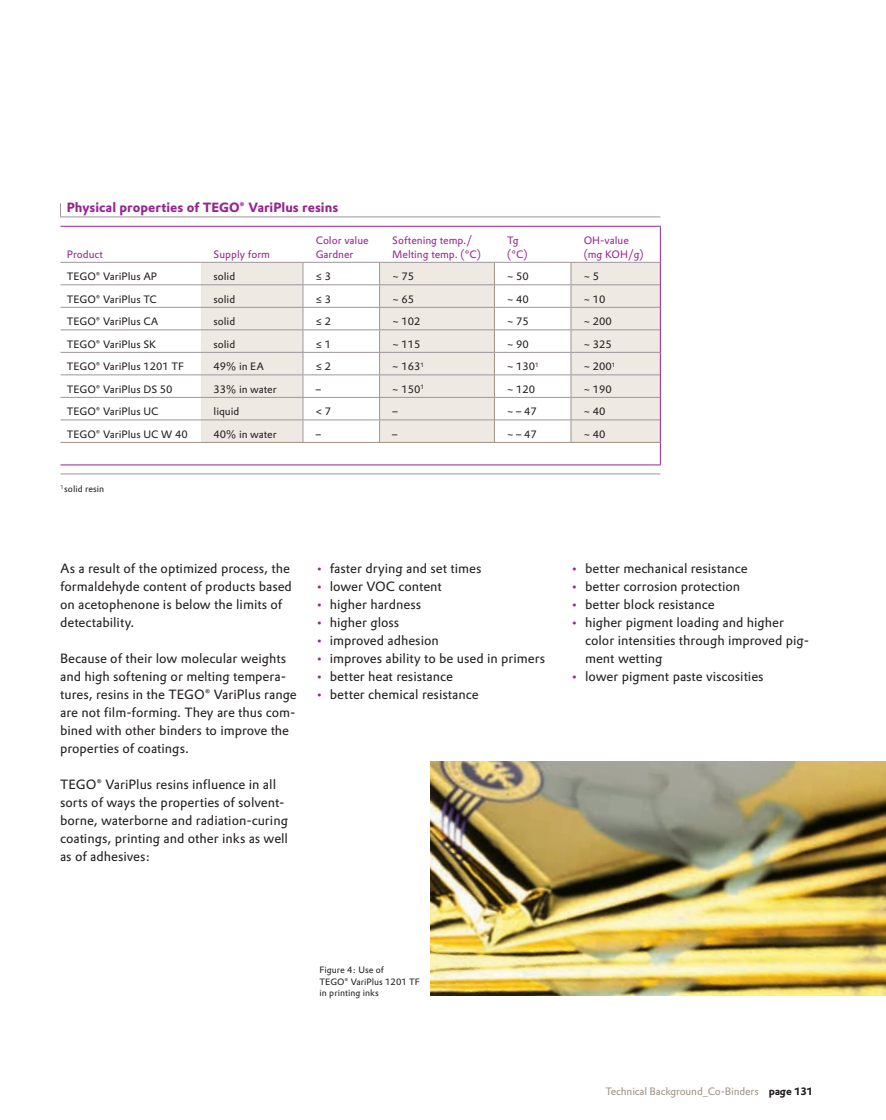
<style>
.page{position:relative;width:886px;height:1120px;background:#fff}
.page>*{position:absolute;margin:0;border:0;box-sizing:border-box;transform-origin:0 0}
.t1{font:13.2px/18px "Evonik Prokyon";color:#231f20}
.t2{font:700 13.2px "Evonik Prokyon";color:#95268f}
.t3{font:10.5px "Evonik Prokyon";color:#231f20}
.t4{font:10.5px/13.5px "Evonik Prokyon";color:#95268f}
.t5{font:10.5px "Evonik Prokyon";letter-spacing:-.015em;color:#a09386}
.t6{font:9px/11.2px "Evonik Prokyon";color:#231f20}
.s1{color:#95268f}
.s2{font-weight:700;color:#231f20}
</style>
<div class="page">
<svg style="left:201px;top:263px;width:459px;height:179px;fill:#eee9e3"></svg>
<hr style="left:60px;top:216px;width:600px;height:1px;background:#9f959d">
<svg style="left:302px;top:263px;width:1px;height:179px"></svg>
<svg style="left:60px;top:203px;width:1px;height:13px"></svg>
<hr style="left:60px;top:464px;width:600px;height:1px;background:#95268f">
<hr style="left:60px;top:284px;width:434px;height:1px;background:#9f959d">
<hr style="left:495px;top:284px;width:75px;height:1px;background:#9f959d">
<hr style="left:571px;top:284px;width:89px;height:1px;background:#9f959d">
<hr style="left:60px;top:473px;width:600px;height:1px;background:#9f959d">
<hr style="left:60px;top:307px;width:434px;height:1px;background:#9f959d">
<hr style="left:495px;top:307px;width:75px;height:1px;background:#9f959d">
<hr style="left:571px;top:307px;width:89px;height:1px;background:#9f959d">
<hr style="left:60px;top:329px;width:434px;height:1px;background:#9f959d">
<hr style="left:495px;top:329px;width:75px;height:1px;background:#9f959d">
<hr style="left:571px;top:329px;width:89px;height:1px;background:#9f959d">
<hr style="left:60px;top:352px;width:434px;height:1px;background:#9f959d">
<hr style="left:495px;top:352px;width:75px;height:1px;background:#9f959d">
<hr style="left:571px;top:352px;width:89px;height:1px;background:#9f959d">
<hr style="left:60px;top:374px;width:434px;height:1px;background:#9f959d">
<hr style="left:495px;top:374px;width:75px;height:1px;background:#9f959d">
<hr style="left:571px;top:374px;width:89px;height:1px;background:#9f959d">
<hr style="left:60px;top:397px;width:434px;height:1px;background:#9f959d">
<hr style="left:495px;top:397px;width:75px;height:1px;background:#9f959d">
<hr style="left:571px;top:397px;width:89px;height:1px;background:#9f959d">
<hr style="left:60px;top:419px;width:434px;height:1px;background:#9f959d">
<hr style="left:495px;top:419px;width:75px;height:1px;background:#9f959d">
<hr style="left:571px;top:419px;width:89px;height:1px;background:#9f959d">
<svg style="left:379px;top:263px;width:1px;height:179px"></svg>
<hr style="left:60px;top:262px;width:600px;height:1px;background:#9f959d">
<hr style="left:60px;top:226px;width:600px;height:1px;background:#95268f">
<hr style="left:660px;top:227px;width:1px;height:35px;background:#95268f">
<svg style="left:660px;top:262px;width:1px;height:202px"></svg>
<svg style="left:494px;top:263px;width:1px;height:179px"></svg>
<svg style="left:570px;top:263px;width:1px;height:179px"></svg>
<hr style="left:60px;top:442px;width:600px;height:1px;background:#a09386">
<img style="left:430px;top:761px;width:455px;height:234px">
<p class="t2" style="left:67px;top:202px;width:273px">Physical properties of TEGO® VariPlus resins</p>
<p class="t4" style="left:67px;top:248px;width:38px">Product</p>
<p class="t4" style="left:213px;top:248px;width:58px">Supply form</p>
<p class="t4" style="left:316px;top:235px;width:54px">Color value<br>Gardner</p>
<p class="t4" style="left:392px;top:235px;width:90px">Softening temp./<br>Melting temp. (°C)</p>
<p class="t4" style="left:507px;top:235px;width:22px">Tg (°C)</p>
<p class="t4" style="left:583px;top:235px;width:61px">OH-value (mg KOH/g)</p>
<p class="t3" style="left:67px;top:272px;width:92px">TEGO® VariPlus AP</p>
<p class="t3" style="left:214px;top:272px;width:23px">solid</p>
<p class="t3" style="left:316px;top:272px;width:17px">≤ 3</p>
<p class="t3" style="left:392px;top:272px;width:23px">~ 75</p>
<p class="t3" style="left:507px;top:272px;width:23px">~ 50</p>
<p class="t3" style="left:583px;top:272px;width:17px">~ 5</p>
<p class="t3" style="left:67px;top:295px;width:92px">TEGO® VariPlus TC</p>
<p class="t3" style="left:214px;top:295px;width:23px">solid</p>
<p class="t3" style="left:316px;top:295px;width:17px">≤ 3</p>
<p class="t3" style="left:392px;top:295px;width:23px">~ 65</p>
<p class="t3" style="left:507px;top:295px;width:23px">~ 40</p>
<p class="t3" style="left:583px;top:295px;width:23px">~ 10</p>
<p class="t3" style="left:67px;top:317px;width:93px">TEGO® VariPlus CA</p>
<p class="t3" style="left:214px;top:317px;width:23px">solid</p>
<p class="t3" style="left:316px;top:317px;width:17px">≤ 2</p>
<p class="t3" style="left:392px;top:317px;width:30px">~ 102</p>
<p class="t3" style="left:507px;top:317px;width:23px">~ 75</p>
<p class="t3" style="left:583px;top:317px;width:30px">~ 200</p>
<p class="t3" style="left:67px;top:340px;width:91px">TEGO® VariPlus SK</p>
<p class="t3" style="left:214px;top:340px;width:23px">solid</p>
<p class="t3" style="left:316px;top:340px;width:17px">≤ 1</p>
<p class="t3" style="left:392px;top:340px;width:30px">~ 115</p>
<p class="t3" style="left:507px;top:340px;width:23px">~ 90</p>
<p class="t3" style="left:583px;top:340px;width:30px">~ 325</p>
<p class="t3" style="left:67px;top:362px;width:118px">TEGO® VariPlus 1201 TF</p>
<p class="t3" style="left:214px;top:362px;width:52px">49% in EA</p>
<p class="t3" style="left:316px;top:362px;width:17px">≤ 2</p>
<p class="t3" style="left:392px;top:362px;width:33px">~ 163<sup>1</sup></p>
<p class="t3" style="left:507px;top:362px;width:33px">~ 130<sup>1</sup></p>
<p class="t3" style="left:583px;top:362px;width:33px">~ 200<sup>1</sup></p>
<p class="t3" style="left:67px;top:385px;width:107px">TEGO® VariPlus DS 50</p>
<p class="t3" style="left:214px;top:385px;width:65px">33% in water</p>
<p class="t3" style="left:316px;top:385px;width:7px">–</p>
<p class="t3" style="left:392px;top:385px;width:33px">~ 150<sup>1</sup></p>
<p class="t3" style="left:507px;top:385px;width:30px">~ 120</p>
<p class="t3" style="left:583px;top:385px;width:30px">~ 190</p>
<p class="t3" style="left:67px;top:407px;width:93px">TEGO® VariPlus UC</p>
<p class="t3" style="left:214px;top:407px;width:27px">liquid</p>
<p class="t3" style="left:316px;top:407px;width:17px">&lt; 7</p>
<p class="t3" style="left:392px;top:407px;width:7px">–</p>
<p class="t3" style="left:507px;top:407px;width:31px">~ – 47</p>
<p class="t3" style="left:583px;top:407px;width:23px">~ 40</p>
<p class="t3" style="left:67px;top:430px;width:122px">TEGO® VariPlus UC W 40</p>
<p class="t3" style="left:214px;top:430px;width:65px">40% in water</p>
<p class="t3" style="left:316px;top:430px;width:7px">–</p>
<p class="t3" style="left:392px;top:430px;width:7px">–</p>
<p class="t3" style="left:507px;top:430px;width:31px">~ – 47</p>
<p class="t3" style="left:583px;top:430px;width:23px">~ 40</p>
<p class="t6" style="left:60px;top:484px;width:45px"><sup>1</sup> solid resin</p>
<p class="t1" style="left:60px;top:560px;width:233px">As a result of the optimized process, the formaldehyde content of products based on acetophenone is below the limits of detectability.</p>
<p class="t1" style="left:60px;top:650px;width:238px">Because of their low molecular weights and high softening or melting tempera&shy;tures, resins in the TEGO® VariPlus range are not film-forming. They are thus com&shy;bined with other binders to improve the properties of coatings.</p>
<p class="t1" style="left:60px;top:776px;width:229px">TEGO® VariPlus resins influence in all sorts of ways the properties of solvent&shy;borne, waterborne and radiation-curing coatings, printing and other inks as well as of adhesives:</p>
<p class="t1" style="left:315px;top:560px;width:168px"><span class="s1">•</span> faster drying and set times</p>
<p class="t1" style="left:315px;top:578px;width:128px"><span class="s1">•</span> lower VOC content</p>
<p class="t1" style="left:315px;top:596px;width:107px"><span class="s1">•</span> higher hardness</p>
<p class="t1" style="left:315px;top:614px;width:85px"><span class="s1">•</span> higher gloss</p>
<p class="t1" style="left:315px;top:632px;width:125px"><span class="s1">•</span> improved adhesion</p>
<p class="t1" style="left:315px;top:650px;width:231px"><span class="s1">•</span> improves ability to be used in primers</p>
<p class="t1" style="left:315px;top:668px;width:139px"><span class="s1">•</span> better heat resistance</p>
<p class="t1" style="left:315px;top:686px;width:165px"><span class="s1">•</span> better chemical resistance</p>
<p class="t1" style="left:570px;top:560px;width:178px"><span class="s1">•</span> better mechanical resistance</p>
<p class="t1" style="left:570px;top:578px;width:171px"><span class="s1">•</span> better corrosion protection</p>
<p class="t1" style="left:570px;top:596px;width:146px"><span class="s1">•</span> better block resistance</p>
<p class="t1" style="left:585px;top:614px;width:225px;text-indent:-14px"><span class="s1">•</span> higher pigment loading and higher color intensities through improved pig&shy;ment wetting</p>
<p class="t1" style="left:570px;top:668px;width:194px"><span class="s1">•</span> lower pigment paste viscosities</p>
<p class="t6" style="left:319px;top:965px;width:102px">Figure 4 : Use of<br>TEGO® VariPlus 1201 TF in printing inks</p>
<p class="t5" style="left:605px;top:1086px;width:209px">Technical Background_Co-Binders <span class="s2">page 131</span></p>
</div>
